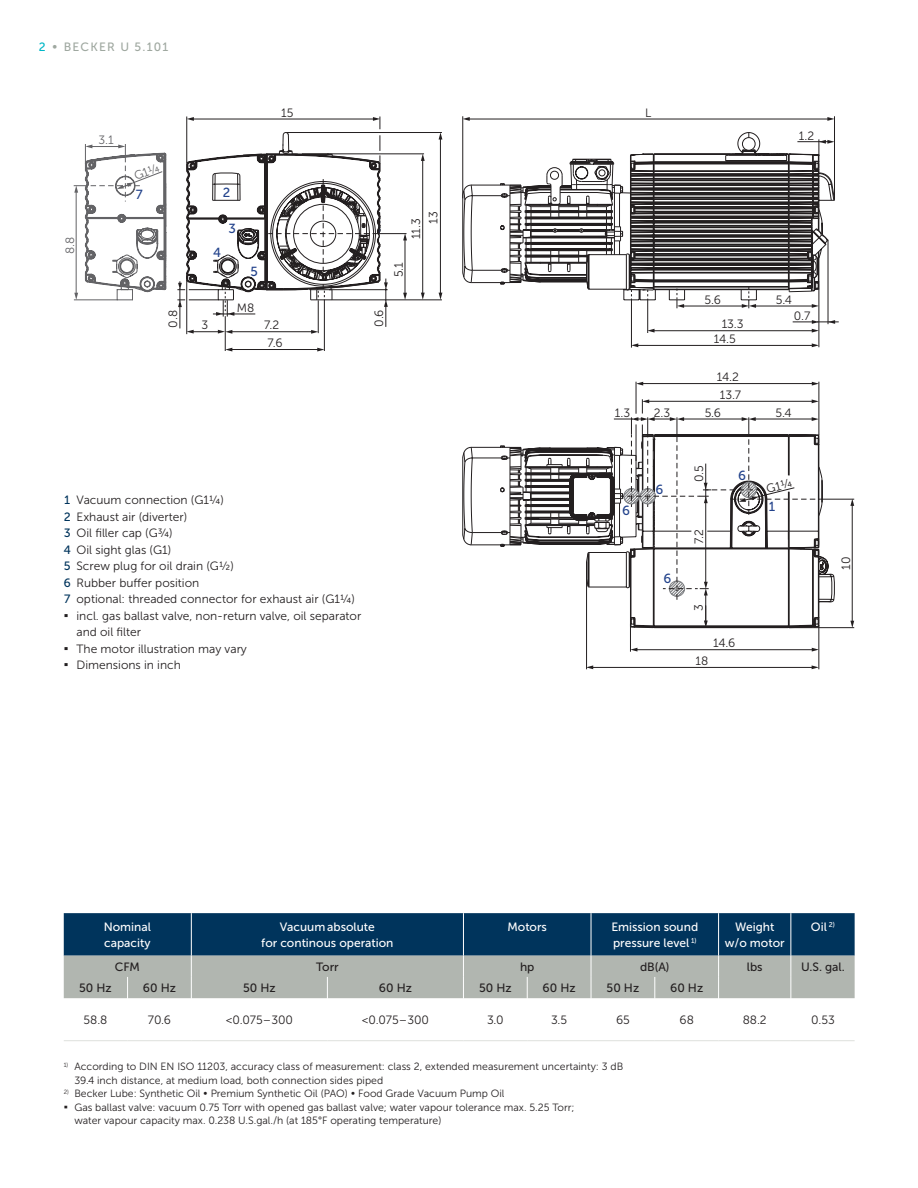
<style>
.page{position:relative;width:918px;height:1188px;background:#fff}
.page>*{position:absolute;margin:0;border:0;box-sizing:border-box;transform-origin:0 0}
.t1{font:700 13.5px/16.5px "Verdana";color:#231f20}
.t2{font:13.2px "Museo Sans 500";color:#22428b}
.t3{font:12px/16.5px "Museo Sans 300";color:#231f20}
.t4{font:12px/16.5px "Museo Sans 500";color:#fff}
.t5{font:12px "Museo Sans 500";color:#231f20}
.t6{font:12px "Museo Sans 500";letter-spacing:.1em;color:#9fa8a0}
.t7{font:12px/16.5px "Museo Sans 500";color:#00345c;text-align:justify}
.t8{font:12px "Museo Sans 300";color:#636366}
.t9{font:700 12px "Verdana";color:#231f20}
.t10{font:10.5px/13.5px "Museo Sans 300";color:#231f20}
.t11{font:6.15px "Museo Sans 300";color:#231f20}
.s1{color:#00b7c7}
</style>
<div class="page">
<svg style="left:64px;top:913px;width:791px;height:85px;background:#5a7687"></svg>
<hr style="left:64px;top:1040px;width:64px;height:1px;background:#dee0dc">
<hr style="left:128px;top:1040px;width:63px;height:1px;background:#dee0dc">
<hr style="left:191px;top:1040px;width:136px;height:1px;background:#dee0dc">
<hr style="left:327px;top:1040px;width:136px;height:1px;background:#dee0dc">
<hr style="left:463px;top:1040px;width:64px;height:1px;background:#dee0dc">
<hr style="left:527px;top:1040px;width:64px;height:1px;background:#dee0dc">
<hr style="left:591px;top:1040px;width:64px;height:1px;background:#dee0dc">
<hr style="left:655px;top:1040px;width:64px;height:1px;background:#dee0dc">
<hr style="left:719px;top:1040px;width:72px;height:1px;background:#dee0dc">
<hr style="left:791px;top:1040px;width:64px;height:1px;background:#dee0dc">
<hr style="left:462px;top:116px;width:1px;height:82px;background:#231f20">
<hr style="left:834px;top:116px;width:1px;height:84px;background:#231f20">
<hr style="left:468px;top:119px;width:361px;height:1px;background:#231f20">
<svg style="left:463px;top:117px;width:7px;height:4px"></svg>
<svg style="left:827px;top:117px;width:7px;height:4px"></svg>
<hr style="left:819px;top:382px;width:1px;height:53px;background:#231f20">
<hr style="left:642px;top:383px;width:171px;height:1px;background:#231f20">
<svg style="left:812px;top:382px;width:7px;height:4px"></svg>
<svg style="left:637px;top:382px;width:6px;height:4px"></svg>
<hr style="left:225px;top:316px;width:1px;height:35px;background:#231f20">
<hr style="left:324px;top:300px;width:1px;height:51px;background:#231f20">
<hr style="left:231px;top:349px;width:88px;height:1px;background:#231f20">
<svg style="left:317px;top:348px;width:7px;height:4px"></svg>
<svg style="left:225px;top:348px;width:7px;height:4px"></svg>
<hr style="left:332px;top:300px;width:110px;height:1px;background:#231f20">
<hr style="left:286px;top:132px;width:156px;height:1px;background:#231f20">
<hr style="left:440px;top:138px;width:1px;height:156px;background:#231f20">
<svg style="left:439px;top:132px;width:3px;height:8px"></svg>
<svg style="left:439px;top:293px;width:3px;height:7px"></svg>
<hr style="left:327px;top:154px;width:97px;height:1px;background:#231f20">
<hr style="left:422px;top:160px;width:1px;height:134px;background:#231f20">
<svg style="left:421px;top:154px;width:4px;height:7px"></svg>
<svg style="left:421px;top:293px;width:4px;height:7px"></svg>
<hr style="left:819px;top:625px;width:1px;height:44px;background:#231f20">
<hr style="left:586px;top:578px;width:1px;height:91px;background:#231f20">
<hr style="left:592px;top:667px;width:221px;height:1px;background:#231f20">
<svg style="left:587px;top:665px;width:6px;height:4px"></svg>
<svg style="left:812px;top:665px;width:7px;height:4px"></svg>
<hr style="left:821px;top:499px;width:33px;height:1px;background:#231f20">
<hr style="left:789px;top:627px;width:65px;height:1px;background:#231f20">
<hr style="left:852px;top:505px;width:1px;height:117px;background:#231f20">
<svg style="left:850px;top:499px;width:4px;height:7px"></svg>
<svg style="left:850px;top:621px;width:4px;height:7px"></svg>
<hr style="left:653px;top:330px;width:160px;height:1px;background:#231f20">
<svg style="left:648px;top:329px;width:7px;height:4px"></svg>
<svg style="left:793px;top:320px;width:46px;height:13px"></svg>
<hr style="left:819px;top:288px;width:1px;height:59px;background:#231f20">
<hr style="left:828px;top:240px;width:1px;height:84px;background:#231f20">
<hr style="left:647px;top:300px;width:1px;height:33px;background:#231f20">
<hr style="left:637px;top:345px;width:176px;height:1px;background:#231f20">
<svg style="left:632px;top:343px;width:6px;height:4px"></svg>
<svg style="left:812px;top:343px;width:7px;height:4px"></svg>
<hr style="left:631px;top:300px;width:1px;height:48px;background:#231f20">
<hr style="left:636px;top:382px;width:1px;height:32px;background:#231f20">
<svg style="left:463px;top:133px;width:372px;height:175px"></svg>
<svg style="left:177px;top:116px;width:230px;height:218px"></svg>
<svg style="left:74px;top:144px;width:93px;height:157px"></svg>
<svg style="left:462px;top:399px;width:373px;height:253px"></svg>
<p class="t6" style="left:39px;top:40px;width:131px"><span class="s1">2</span> • BECKER U 5.101</p>
<p class="t8" style="left:63px;top:254px;width:19px;rotate:-90deg">8.8</p>
<p class="t8" style="left:99px;top:133px;width:17px">3.1</p>
<p class="t2" style="left:136px;top:188px;width:8px">7</p>
<p class="t3" style="left:281px;top:104px;width:14px">15</p>
<p class="t2" style="left:223px;top:185px;width:9px">2</p>
<p class="t2" style="left:213px;top:246px;width:9px">4</p>
<p class="t2" style="left:229px;top:222px;width:9px">3</p>
<p class="t2" style="left:251px;top:264px;width:9px">5</p>
<p class="t3" style="left:165px;top:328px;width:19px;rotate:-90deg">0.8</p>
<p class="t3" style="left:201px;top:317px;width:8px">3</p>
<p class="t3" style="left:237px;top:300px;width:19px">M8</p>
<p class="t3" style="left:264px;top:316px;width:20px;line-height:18.1px">7.2<br>7.6</p>
<p class="t3" style="left:408px;top:224px;width:14px;line-height:17.2px;text-indent:-15px;rotate:-90deg">11.3<br>13</p>
<p class="t3" style="left:390px;top:277px;width:17px;rotate:-90deg">5.1</p>
<p class="t3" style="left:371px;top:327px;width:19px;rotate:-90deg">0.6</p>
<p class="t3" style="left:77px;top:492px;width:286px">Vacuum connection (G1¼)<br>Exhaust air (diverter)<br>Oil filler cap (G¾)<br>Oil sight glas (G1)<br>Screw plug for oil drain (G½)<br>Rubber buffer position<br>optional: threaded connector for exhaust air (G1¼) incl. gas ballast valve, non-return valve, oil separator and oil filter<br>The motor illustration may vary<br>Dimensions in inch</p>
<p class="t7" style="left:64px;top:492px;width:8px">1<br>2<br>3<br>4<br>5<br>6<br>7</p>
<p class="t1" style="left:64px;top:606px;width:6px">▪</p>
<p class="t1" style="left:64px;top:639px;width:6px">▪ ▪</p>
<p class="t3" style="left:645px;top:104px;width:8px">L</p>
<p class="t3" style="left:799px;top:127px;width:17px">1.2</p>
<p class="t3" style="left:615px;top:404px;width:17px">1.3</p>
<p class="t3" style="left:654px;top:404px;width:18px">2.3</p>
<p class="t2" style="left:622px;top:504px;width:9px">6</p>
<p class="t2" style="left:655px;top:482px;width:9px">6</p>
<p class="t2" style="left:663px;top:572px;width:9px">6</p>
<p class="t3" style="left:705px;top:291px;width:18px">5.6</p>
<p class="t3" style="left:776px;top:291px;width:17px">5.4</p>
<p class="t3" style="left:714px;top:317px;width:31px;line-height:14.7px;text-indent:8px">13.3<br>14.5</p>
<p class="t3" style="left:794px;top:307px;width:18px">0.7</p>
<p class="t3" style="left:717px;top:368px;width:26px;line-height:17.7px">14.2<br>13.7</p>
<p class="t3" style="left:705px;top:404px;width:18px">5.6</p>
<p class="t3" style="left:691px;top:482px;width:18px;rotate:-90deg">0.5</p>
<p class="t2" style="left:738px;top:468px;width:9px">6</p>
<p class="t3" style="left:691px;top:544px;width:17px;rotate:-90deg">7.2</p>
<p class="t3" style="left:776px;top:404px;width:17px">5.4</p>
<p class="t2" style="left:769px;top:499px;width:8px">1</p>
<p class="t3" style="left:691px;top:611px;width:8px;rotate:-90deg">3</p>
<p class="t3" style="left:713px;top:635px;width:24px">14.6</p>
<p class="t3" style="left:696px;top:653px;width:14px">18</p>
<p class="t3" style="left:838px;top:570px;width:15px;rotate:-90deg">10</p>
<p class="t4" style="left:104px;top:918px;width:49px">Nominal capacity</p>
<p class="t4" style="left:261px;top:918px;width:134px;text-align:center">Vacuumabsolute<br>for continous operation</p>
<p class="t4" style="left:507px;top:918px;width:41px">Motors</p>
<p class="t4" style="left:611px;top:918px;width:88px">Emission sound pressure level <sup>1)</sup></p>
<p class="t4" style="left:725px;top:918px;width:61px;text-align:center">Weight w/o motor</p>
<p class="t4" style="left:811px;top:918px;width:25px">Oil <sup>2)</sup></p>
<p class="t5" style="left:115px;top:960px;width:27px">CFM</p>
<p class="t5" style="left:316px;top:960px;width:24px">Torr</p>
<p class="t5" style="left:520px;top:960px;width:16px">hp</p>
<p class="t5" style="left:640px;top:960px;width:31px">dB(A)</p>
<p class="t5" style="left:747px;top:960px;width:17px">lbs</p>
<p class="t5" style="left:801px;top:960px;width:45px">U.S. gal.</p>
<p class="t5" style="left:79px;top:981px;width:34px">50 Hz</p>
<p class="t5" style="left:143px;top:981px;width:35px">60 Hz</p>
<p class="t5" style="left:243px;top:981px;width:34px">50 Hz</p>
<p class="t5" style="left:379px;top:981px;width:35px">60 Hz</p>
<p class="t5" style="left:479px;top:981px;width:34px">50 Hz</p>
<p class="t5" style="left:543px;top:981px;width:35px">60 Hz</p>
<p class="t5" style="left:607px;top:981px;width:34px">50 Hz</p>
<p class="t5" style="left:670px;top:981px;width:35px">60 Hz</p>
<p class="t3" style="left:84px;top:1011px;width:25px">58.8</p>
<p class="t3" style="left:148px;top:1011px;width:25px">70.6</p>
<p class="t3" style="left:226px;top:1011px;width:69px">&lt;0.075–300</p>
<p class="t3" style="left:362px;top:1011px;width:69px">&lt;0.075–300</p>
<p class="t3" style="left:487px;top:1011px;width:18px">3.0</p>
<p class="t3" style="left:551px;top:1011px;width:18px">3.5</p>
<p class="t3" style="left:616px;top:1011px;width:15px">65</p>
<p class="t3" style="left:680px;top:1011px;width:16px">68</p>
<p class="t3" style="left:743px;top:1011px;width:26px">88.2</p>
<p class="t3" style="left:811px;top:1011px;width:25px">0.53</p>
<p class="t11" style="left:64px;top:1061px;width:6px">1)</p>
<p class="t11" style="left:64px;top:1088px;width:7px">2)</p>
<p class="t9" style="left:64px;top:1098px;width:6px">▪</p>
<p class="t10" style="left:74px;top:1060px;width:550px">According to DIN EN ISO 11203, accuracy class of measurement: class 2, extended measurement uncertainty: 3 dB 39.4 inch distance, at medium load, both connection sides piped<br>Becker Lube: Synthetic Oil • Premium Synthetic Oil (PAO) • Food Grade Vacuum Pump Oil<br>Gas ballast valve: vacuum 0.75 Torr with opened gas ballast valve; water vapour tolerance max. 5.25 Torr;<br>water vapour capacity max. 0.238 U.S.gal./h (at 185°F operating temperature)</p>
</div>
